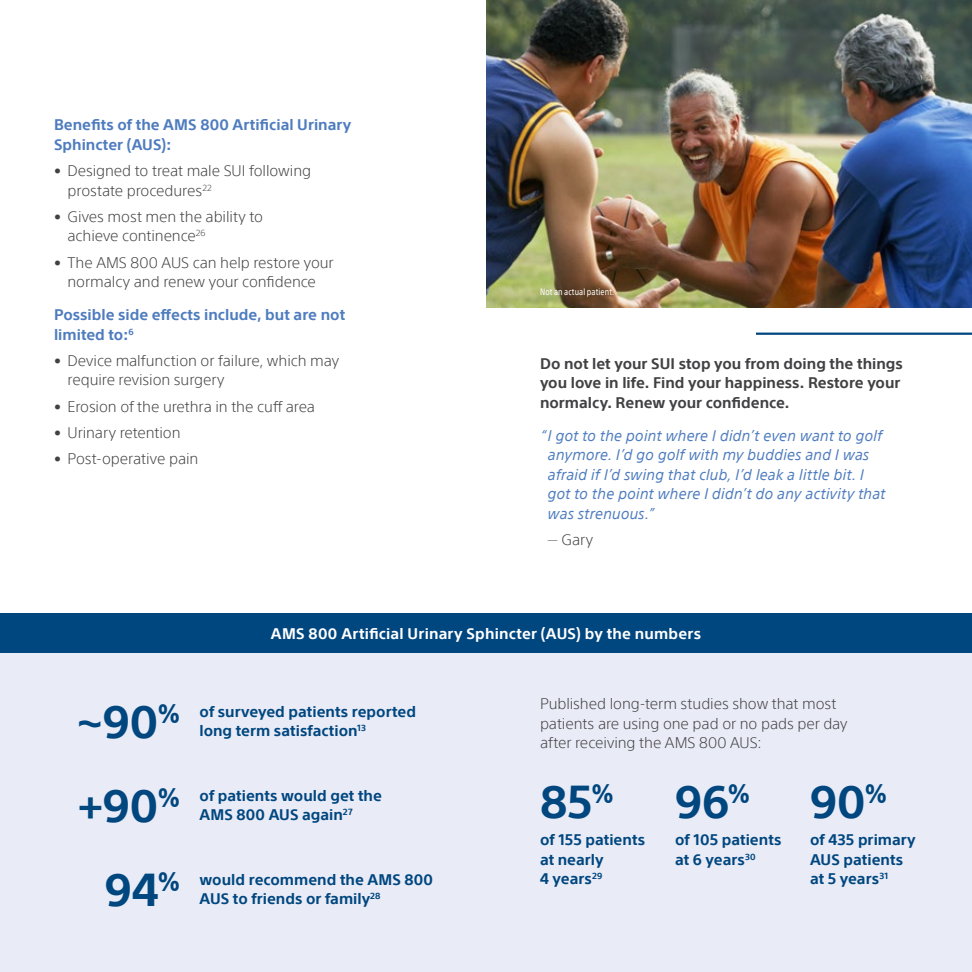
<style>
.page{position:relative;width:972px;height:972px;background:#fff}
.page>*{position:absolute;margin:0;border:0;box-sizing:border-box;transform-origin:0 0}
.t1{font:700 45px/83.8px "SST";color:#00467f;text-align:center}
.t2{font:700 26.25px "SST";color:#00467f}
.t3{font:300 15px/19.5px "SST";letter-spacing:-.005em;color:#414042}
.t4{font:700 15px/19.5px "SST";color:#00467f}
.t5{font:italic 15px/19.5px "SST";letter-spacing:.005em;color:#4e7cbe}
.t6{font:700 15px/19.5px "SST";color:#414042}
.t7{font:700 15px/19.5px "SST";color:#4e7cbe}
.t8{font:700 15px "SST";letter-spacing:.01em;color:#fff}
.t9{font:condensed 9px "SST";letter-spacing:.015em;color:#fff}
</style>
<div class="page">
<img style="left:486px;top:0;width:486px;height:307px">
<hr style="left:756px;top:333px;width:216px;height:2px;background:#00467f">
<div style="left:0;top:652px;width:972px;height:320px;background:#e9ebf6"></div>
<div style="left:0;top:613px;width:972px;height:39px;background:#00467f"></div>
<p class="t7" style="left:54px;top:115px;width:299px">Benefits of the AMS 800 Artificial Urinary<br>Sphincter (AUS):</p>
<p class="t3" style="left:68px;top:161px;width:245px;text-indent:-14px">• Designed to treat male SUI following prostate procedures<sup>22</sup></p>
<p class="t3" style="left:68px;top:207px;width:197px;text-indent:-14px">• Gives most men the ability to achieve continence<sup>26</sup></p>
<p class="t3" style="left:54px;top:252px;width:281px;text-align:center">• The AMS 800 AUS can help restore your normalcy and renew your confidence</p>
<p class="t7" style="left:54px;top:305px;width:293px">Possible side effects include, but are not limited to:<sup>6</sup></p>
<p class="t3" style="left:68px;top:351px;width:273px;text-indent:-14px">• Device malfunction or failure, which may require revision surgery</p>
<p class="t3" style="left:54px;top:396px;width:263px">• Erosion of the urethra in the cuff area</p>
<p class="t3" style="left:54px;top:423px;width:128px">• Urinary retention</p>
<p class="t3" style="left:54px;top:449px;width:146px">• Post-operative pain</p>
<p class="t9" style="left:540px;top:286px;width:76px">Not an actual patient.</p>
<p class="t6" style="left:540px;top:353px;width:364px">Do not let your SUI stop you from doing the things you love in life. Find your happiness. Restore your normalcy. Renew your confidence.</p>
<p class="t5" style="left:548px;top:425px;width:339px;text-indent:-8px">“I got to the point where I didn’t even want to golf anymore. I’d go golf with my buddies and I was afraid if I’d swing that club, I’d leak a little bit. I got to the point where I didn’t do any activity that was strenuous.”</p>
<p class="t3" style="left:548px;top:530px;width:47px">— Gary</p>
<p class="t8" style="left:271px;top:624px;width:432px">AMS 800 Artificial Urinary Sphincter (AUS) by the numbers</p>
<h2 class="t2" style="left:158px;top:698px;width:24px">%</h2>
<h1 class="t1" style="left:78px;top:680px;width:82px">~90</h1>
<p class="t4" style="left:200px;top:702px;width:218px">of surveyed patients reported long term satisfaction<sup>13</sup></p>
<p class="t3" style="left:540px;top:694px;width:309px">Published long-term studies show that most patients are using one pad or no pads per day</p>
<p class="t3" style="left:540px;top:733px;width:224px">after receiving the AMS 800 AUS:</p>
<h1 class="t1" style="left:78px;top:764px;width:103px">+90<sup>%<br></sup>94<sup>%</sup></h1>
<p class="t4" style="left:200px;top:786px;width:184px">of patients would get the<br>AMS 800 AUS again<sup>27</sup></p>
<p class="t4" style="left:200px;top:869px;width:235px">would recommend the AMS 800<br>AUS to friends or family<sup>28</sup></p>
<h1 class="t1" style="left:540px;top:759px;width:75px">85<sup>%</sup></h1>
<h1 class="t1" style="left:675px;top:759px;width:77px">96<sup>%</sup></h1>
<h1 class="t1" style="left:810px;top:759px;width:79px">90<sup>%</sup></h1>
<p class="t4" style="left:540px;top:830px;width:107px">of 155 patients at nearly<br>4 years<sup>29</sup></p>
<p class="t4" style="left:675px;top:830px;width:108px">of 105 patients at 6 years<sup>30</sup></p>
<p class="t4" style="left:810px;top:830px;width:107px">of 435 primary<br>AUS patients at 5 years<sup>31</sup></p>
</div>
